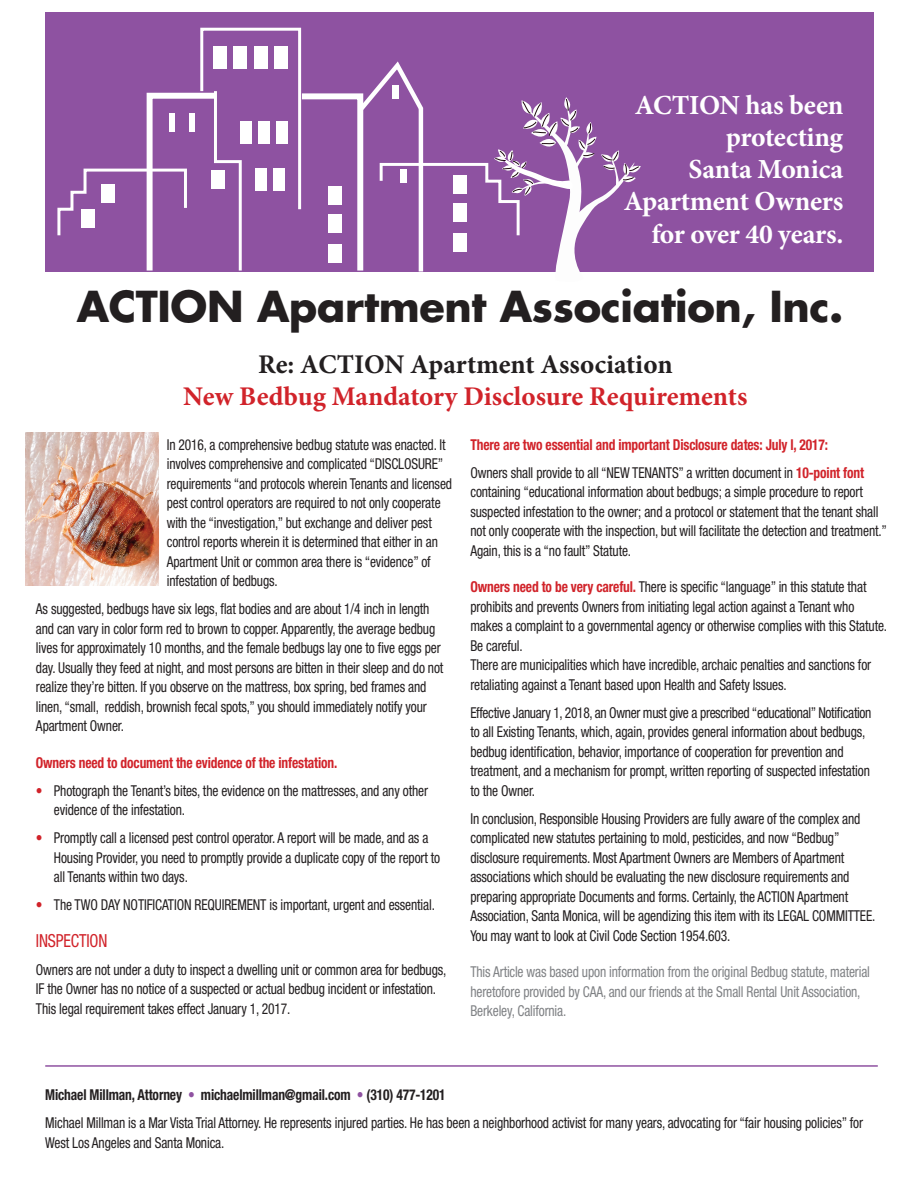
<style>
.page{position:relative;width:918px;height:1188px;background:#fff}
.page>*{position:absolute;margin:0;border:0;box-sizing:border-box;transform-origin:0 0}
.t1{font:700 41.55px "Futura";letter-spacing:-.01em;color:#231f20}
.t2{font:700 27.6px/32.2px "Minion Pro";letter-spacing:-.015em;color:#fff;text-align:right}
.t3{font:700 27px "Minion Pro";color:#d1232a}
.t4{font:700 27px "Minion Pro";letter-spacing:-.005em;color:#231f20}
.t5{font:condensed 18px "Helvetica Neue";letter-spacing:-.01em;color:#d1232a;scale:.9 1}
.t6{font:condensed 15px/19.5px "Helvetica Neue";letter-spacing:-.01em;color:#231f20;scale:.9 1}
.t7{font:700 condensed 15px/28px "Helvetica Neue";letter-spacing:-.01em;color:#d1232a;scale:.9 1}
.t8{font:condensed 15px/19.5px "Helvetica Neue";letter-spacing:-.01em;color:#808285;scale:.9 1}
.s1{color:#d1232a}
.s2{font-weight:400;color:#231f20}
.s3{font-weight:700;color:#d1232a}
.s4{font-weight:700}
.s5{font-weight:700;color:#8f52a1}
</style>
<div class="page">
<div style="left:45px;top:12px;width:829px;height:260px;background:#8e52a1"></div>
<svg style="left:57px;top:27px;width:584px;height:245px"></svg>
<img style="left:25px;top:432px;width:133px;height:153px">
<hr style="left:45px;top:1065px;width:833px;height:2px;background:#8f52a1">
<h2 class="t2" style="left:624px;top:88px;width:221px">ACTION has been protecting<br>Santa Monica<br>Apartment Owners for over 40 years.</h2>
<h1 class="t1" style="left:77px;top:278px;width:768px">ACTION Apartment Association, Inc.</h1>
<h3 class="t4" style="left:258px;top:345px;width:416px">Re: ACTION Apartment Association</h3>
<h3 class="t3" style="left:183px;top:377px;width:566px">New Bedbug Mandatory Disclosure Requirements</h3>
<p class="t6" style="left:167px;top:435px;width:319px">In 2016, a comprehensive bedbug statute was enacted. It involves comprehensive and complicated “DISCLOSURE” requirements “and protocols wherein Tenants and licensed pest control operators are required to not only cooperate with the “investigation,” but exchange and deliver pest control reports wherein it is determined that either in an Apartment Unit or common area there is “evidence” of infestation of bedbugs.</p>
<p class="t6" style="left:36px;top:599px;width:454px">As suggested, bedbugs have six legs, flat bodies and are about 1/4 inch in length and can vary in color form red to brown to copper. Apparently, the average bedbug lives for approximately 10 months, and the female bedbugs lay one to five eggs per day. Usually they feed at night, and most persons are bitten in their sleep and do not realize they’re bitten. If you observe on the mattress, box spring, bed frames and linen, “small, reddish, brownish fecal spots,” you should immediately notify your Apartment Owner.</p>
<p class="t7" style="left:36px;top:748px;width:337px">Owners need to document the evidence of the infestation.</p>
<p class="t6" style="left:54px;top:781px;width:417px;text-indent:-18px"><span class="s1">•</span> Photograph the Tenant’s bites, the evidence on the mattresses, and any other evidence of the infestation.</p>
<p class="t6" style="left:54px;top:828px;width:431px;text-indent:-18px"><span class="s1">•</span> Promptly call a licensed pest control operator. A report will be made, and as a<br>Housing Provider, you need to promptly provide a duplicate copy of the report to all Tenants within two days.</p>
<p class="t6" style="left:36px;top:895px;width:445px"><span class="s1">•</span> The TWO DAY NOTIFICATION REQUIREMENT is important, urgent and essential.</p>
<p class="t5" style="left:36px;top:930px;width:81px">INSPECTION</p>
<p class="t6" style="left:36px;top:960px;width:458px">Owners are not under a duty to inspect a dwelling unit or common area for bedbugs,<br>IF the Owner has no notice of a suspected or actual bedbug incident or infestation.<br>This legal requirement takes effect January 1, 2017.</p>
<p class="t7" style="left:470px;top:430px;width:439px">There are two essential and important Disclosure dates: July l, 2017:<br><span class="s2">Owners shall provide to all “NEW TENANTS” a written document in</span> 10-point font</p>
<p class="t6" style="left:470px;top:482px;width:465px">containing “educational information about bedbugs; a simple procedure to report suspected infestation to the owner; and a protocol or statement that the tenant shall not only cooperate with the inspection, but will facilitate the detection and treatment.” Again, this is a “no fault” Statute.</p>
<p class="t6" style="left:470px;top:577px;width:465px"><span class="s3">Owners need to be very careful.</span> There is specific “language” in this statute that prohibits and prevents Owners from initiating legal action against a Tenant who makes a complaint to a governmental agency or otherwise complies with this Statute.<br>Be careful.<br>There are municipalities which have incredible, archaic penalties and sanctions for retaliating against a Tenant based upon Health and Safety Issues.</p>
<p class="t6" style="left:470px;top:702px;width:447px">Effective January 1, 2018, an Owner must give a prescribed “educational” Notification to all Existing Tenants, which, again, provides general information about bedbugs, bedbug identification, behavior, importance of cooperation for prevention and treatment, and a mechanism for prompt, written reporting of suspected infestation to the Owner.</p>
<p class="t6" style="left:470px;top:808px;width:452px">In conclusion, Responsible Housing Providers are fully aware of the complex and complicated new statutes pertaining to mold, pesticides, and now “Bedbug” disclosure requirements. Most Apartment Owners are Members of Apartment associations which should be evaluating the new disclosure requirements and preparing appropriate Documents and forms. Certainly, the ACTION Apartment Association, Santa Monica, will be agendizing this item with its LEGAL COMMITTEE.<br>You may want to look at Civil Code Section 1954.603.</p>
<p class="t8" style="left:470px;top:962px;width:446px">This Article was based upon information from the original Bedbug statute, material heretofore provided by CAA, and our friends at the Small Rental Unit Association,<br>Berkeley, California.</p>
<p class="t6" style="left:45px;top:1081px;width:910px;line-height:28px"><span class="s4">Michael Millman, Attorney</span> <span class="s5">•</span> <span class="s4">michaelmillman@gmail.com</span> <span class="s5">•</span> <span class="s4">(310) 477-1201<br></span>Michael Millman is a Mar Vista Trial Attorney. He represents injured parties. He has been a neighborhood activist for many years, advocating for “fair housing policies” for</p>
<p class="t6" style="left:45px;top:1132px;width:201px">West Los Angeles and Santa Monica.</p>
</div>
